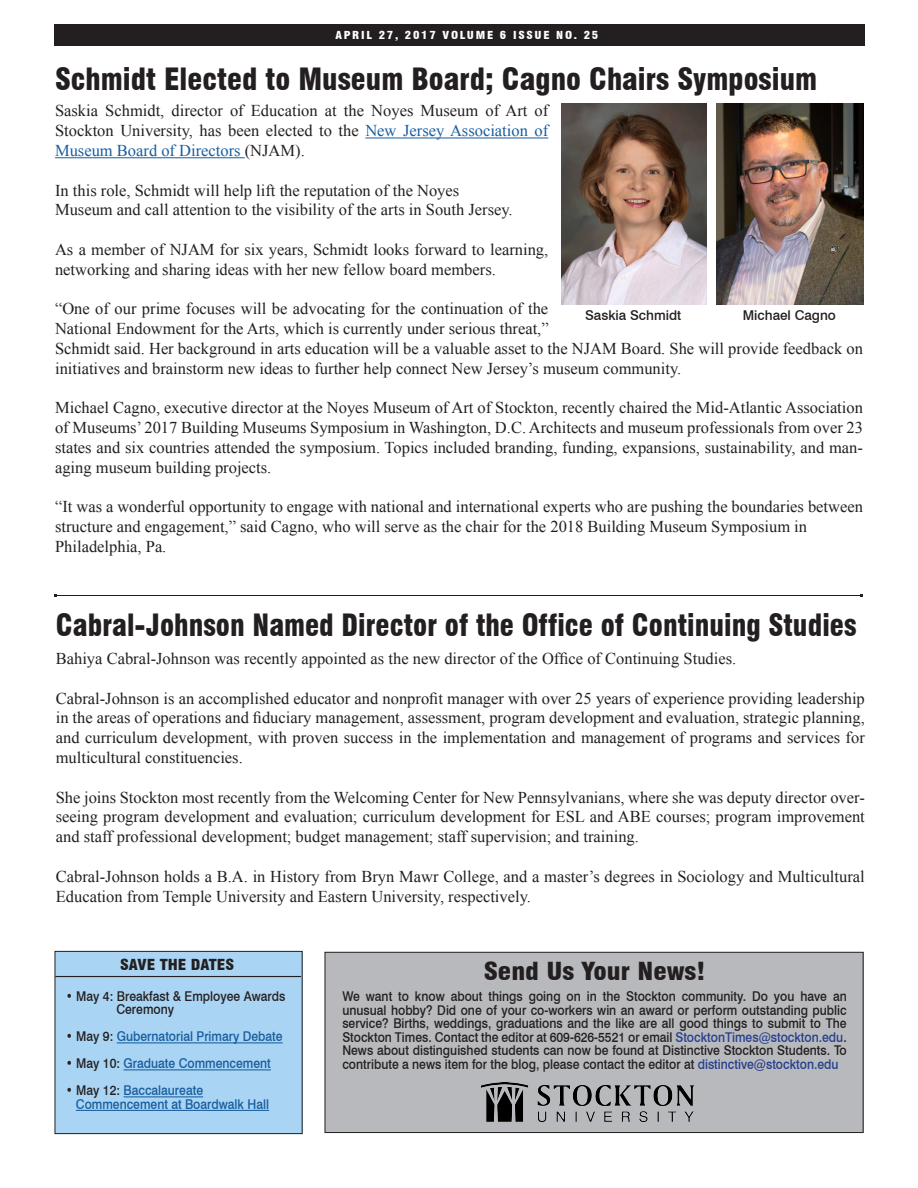
<style>
.page{position:relative;width:918px;height:1188px;background:#fff}
.page>*{position:absolute;margin:0;border:0;box-sizing:border-box;transform-origin:0 0}
.t1{font:900 condensed 30px "Swiss 721 BT";color:#231f20;scale:.95 1}
.t2{font:900 condensed 30px "Swiss 721 BT";color:#231f20}
.t3{font:900 condensed 24.3px "Swiss 721 BT";color:#231f20;scale:1.11 1}
.t4{font:16.5px/19.8px "Times New Roman";color:#231f20;text-align:justify}
.t5{font:900 condensed 14.85px "Swiss 721 BT";color:#231f20;scale:1.11 1}
.t6{font:500 13.5px/13.5px "Swiss 721 BT";color:#231f20;text-align:justify;scale:.9 1}
.t7{font:500 13.5px/13.5px "Swiss 721 BT";color:#175d9e;scale:.9 1}
.t8{font:500 13.5px "Swiss 721 BT";color:#231f20}
.t9{font:900 condensed 10.8px "Swiss 721 BT";letter-spacing:.145em;color:#fff;scale:1.11 1}
.s1{color:#175d9e}
.s2{color:#231f20}
.s3{color:#253f8e}
</style>
<div class="page">
<div style="left:55px;top:24px;width:810px;height:22px;background:#231f20"></div>
<div style="left:325px;top:952px;width:538px;height:181px;background:#b8b9bc"></div>
<div style="left:325px;top:952px;width:539px;height:181px;border:1px solid #231f20"></div>
<img style="left:482px;top:1083px;width:212px;height:38px">
<div style="left:55px;top:951px;width:247px;height:183px;background:#aad4f3"></div>
<div style="left:55px;top:951px;width:248px;height:183px;border:1px solid #231f20"></div>
<hr style="left:55px;top:976px;width:246px;height:1px;background:#231f20">
<hr style="left:117px;top:1042px;width:166px;height:1px;background:#175d9e">
<hr style="left:124px;top:1069px;width:147px;height:1px;background:#175d9e">
<hr style="left:124px;top:1096px;width:79px;height:1px;background:#175d9e">
<hr style="left:76px;top:1110px;width:193px;height:1px;background:#175d9e">
<hr style="left:56px;top:595px;width:806px;height:1px;background:#231f20">
<hr style="left:365px;top:138px;width:183px;height:1px;background:#175d9e">
<hr style="left:55px;top:157px;width:190px;height:1px;background:#175d9e">
<img style="left:716px;top:104px;width:148px;height:200px">
<img style="left:562px;top:104px;width:145px;height:201px">
<p class="t9" style="left:335px;top:29px;width:238px">APRIL 27, 2017 VOLUME 6 ISSUE NO. 25</p>
<p class="t2" style="left:55px;top:61px;width:764px">Schmidt Elected to Museum Board; Cagno Chairs Symposium</p>
<p class="t4" style="left:55px;top:101px;width:495px">Saskia Schmidt, director of Education at the Noyes Museum of Art of Stockton University, has been elected to the <span class="s1">New Jersey Association of Museum Board of Directors</span> (NJAM).</p>
<p class="t4" style="left:55px;top:180px;width:406px">In this role, Schmidt will help lift the reputation of the Noyes</p>
<p class="t4" style="left:55px;top:200px;width:459px">Museum and call attention to the visibility of the arts in South Jersey.</p>
<p class="t4" style="left:55px;top:239px;width:495px">As a member of NJAM for six years, Schmidt looks forward to learning, networking and sharing ideas with her new fellow board members.</p>
<p class="t4" style="left:55px;top:299px;width:809px;text-align:left">“One of our prime focuses will be advocating for the continuation of the<br>National Endowment for the Arts, which is currently under serious threat,”<br>Schmidt said. Her background in arts education will be a valuable asset to the NJAM Board. She will provide feedback on initiatives and brainstorm new ideas to further help connect New Jersey’s museum community.</p>
<p class="t4" style="left:55px;top:398px;width:809px">Michael Cagno, executive director at the Noyes Museum of Art of Stockton, recently chaired the Mid-Atlantic Association of Museums’ 2017 Building Museums Symposium in Washington, D.C. Architects and museum professionals from over 23 states and six countries attended the symposium. Topics included branding, funding, expansions, sustainability, and man&shy;aging museum building projects.</p>
<p class="t4" style="left:55px;top:497px;width:809px">“It was a wonderful opportunity to engage with national and international experts who are pushing the boundaries between structure and engagement,” said Cagno, who will serve as the chair for the 2018 Building Museum Symposium in</p>
<p class="t4" style="left:55px;top:536px;width:113px">Philadelphia, Pa.</p>
<p class="t8" style="left:585px;top:307px;width:98px">Saskia Schmidt</p>
<p class="t8" style="left:743px;top:307px;width:95px">Michael Cagno</p>
<p class="t1" style="left:56px;top:607px;width:844px">Cabral-Johnson Named Director of the Office of Continuing Studies</p>
<p class="t4" style="left:56px;top:648px;width:682px">Bahiya Cabral-Johnson was recently appointed as the new director of the Office of Continuing Studies.</p>
<p class="t4" style="left:56px;top:688px;width:811px">Cabral-Johnson is an accomplished educator and nonprofit manager with over 25 years of experience providing leadership in the areas of operations and fiduciary management, assessment, program development and evaluation, strategic planning, and curriculum development, with proven success in the implementation and management of programs and services for multicultural constituencies.</p>
<p class="t4" style="left:56px;top:787px;width:811px">She joins Stockton most recently from the Welcoming Center for New Pennsylvanians, where she was deputy director over&shy;seeing program development and evaluation; curriculum development for ESL and ABE courses; program improvement and staff professional development; budget management; staff supervision; and training.</p>
<p class="t4" style="left:56px;top:866px;width:810px">Cabral-Johnson holds a B.A. in History from Bryn Mawr College, and a master’s degrees in Sociology and Multicultural<br>Education from Temple University and Eastern University, respectively.</p>
<p class="t5" style="left:120px;top:955px;width:104px">SAVE THE DATES</p>
<p class="t6" style="left:66px;top:989px;width:246px">• May 4: Breakfast &amp; Employee Awards</p>
<p class="t6" style="left:116px;top:1003px;width:66px">Ceremony</p>
<p class="t7" style="left:66px;top:1030px;width:243px"><span class="s2">• May 9:</span> Gubernatorial Primary Debate</p>
<p class="t7" style="left:66px;top:1057px;width:229px"><span class="s2">• May 10:</span> Graduate Commencement</p>
<p class="t7" style="left:76px;top:1084px;width:216px;text-indent:-10px"><span class="s2">• May 12:</span> Baccalaureate<br>Commencement at Boardwalk Hall</p>
<p class="t3" style="left:484px;top:957px;width:201px">Send Us Your News!</p>
<p class="t6" style="left:342px;top:990px;width:562px">We want to know about things going on in the Stockton community. Do you have an unusual hobby? Did one of your co-workers win an award or perform outstanding public service? Births, weddings, graduations and the like are all good things to submit to The Stockton Times. Contact the editor at 609-626-5521 or email <span class="s3">StocktonTimes@stockton.edu</span>.<br>News about distinguished students can now be found at Distinctive Stockton Students. To contribute a news item for the blog, please contact the editor at <span class="s3">distinctive@stockton.edu</span></p>
</div>
